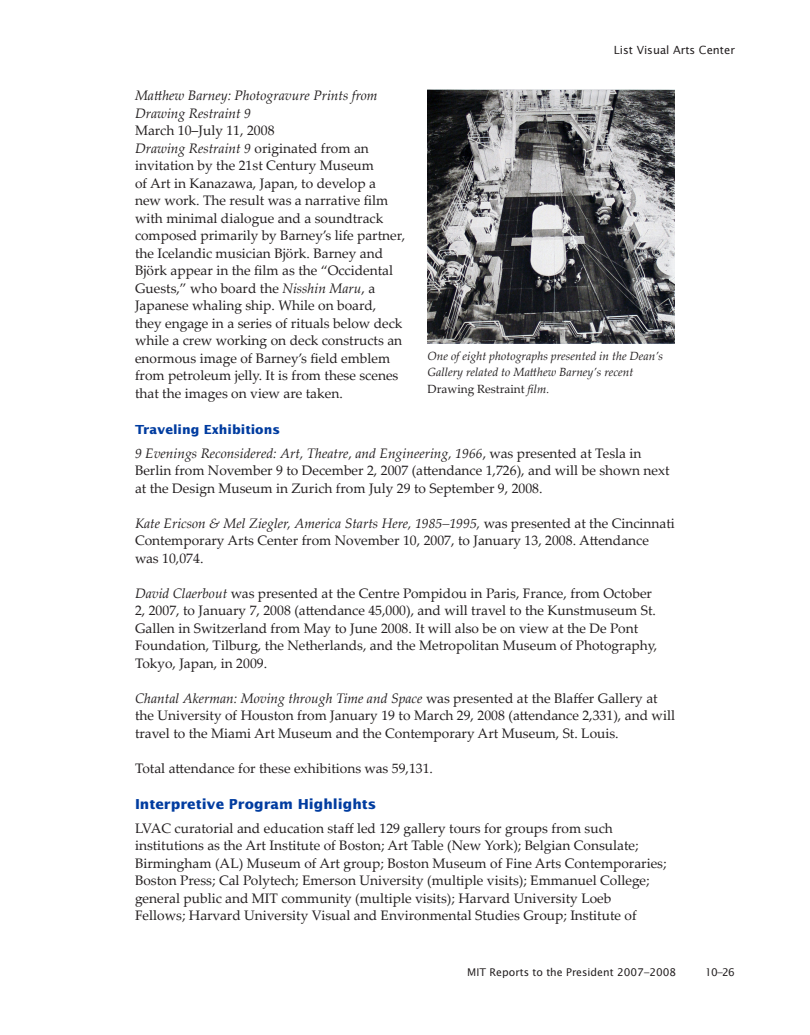
<style>
.page{position:relative;width:810px;height:1035px;background:#fff}
.page>*{position:absolute;margin:0;border:0;box-sizing:border-box;transform-origin:0 0}
.t1{font:13.75px/17.5px "Palatino Linotype";color:#231f20}
.t2{font:italic 13.75px/17.5px "Palatino Linotype";color:#231f20}
.t3{font:700 13.75px "Lucida Sans Std";color:#003ca0}
.t4{font:700 12.5px "Lucida Sans Std";color:#003ca0}
.t5{font:italic 11.88px/16.2px "Palatino Linotype";color:#231f20}
.t6{font:11.25px "Lucida Sans Std";color:#231f20}
.t7{font:10.62px "Lucida Sans Std";color:#231f20}
.s1{font-style:italic}
.s2{font-style:normal}
</style>
<div class="page">
<img style="left:428px;top:90px;width:247px;height:253px">
<p class="t6" style="left:614px;top:43px;width:123px">List Visual Arts Center</p>
<p class="t2" style="left:135px;top:86px;width:244px">Matthew Barney: Photogravure Prints from<br>Drawing Restraint 9</p>
<p class="t1" style="left:135px;top:121px;width:272px">March 10–July 11, 2008<br><span class="s1">Drawing Restraint 9</span> originated from an invitation by the 21st Century Museum<br>of Art in Kanazawa, Japan, to develop a new work. The result was a narrative film with minimal dialogue and a soundtrack composed primarily by Barney’s life partner, the Icelandic musician Björk. Barney and Björk appear in the film as the “Occidental Guests,” who board the <span class="s1">Nisshin Maru</span>, a Japanese whaling ship. While on board, they engage in a series of rituals below deck while a crew working on deck constructs an enormous image of Barney’s field emblem from petroleum jelly. It is from these scenes that the images on view are taken.</p>
<p class="t4" style="left:135px;top:422px;width:147px">Traveling Exhibitions</p>
<p class="t1" style="left:135px;top:444px;width:536px"><span class="s1">9 Evenings Reconsidered: Art, Theatre, and Engineering, 1966</span>, was presented at Tesla in<br>Berlin from November 9 to December 2, 2007 (attendance 1,726), and will be shown next at the Design Museum in Zurich from July 29 to September 9, 2008.</p>
<p class="t1" style="left:135px;top:514px;width:541px"><span class="s1">Kate Ericson &amp; Mel Ziegler, America Starts Here, 1985–1995,</span> was presented at the Cincinnati<br>Contemporary Arts Center from November 10, 2007, to January 13, 2008. Attendance was 10,074.</p>
<p class="t1" style="left:135px;top:584px;width:524px"><span class="s1">David Claerbout</span> was presented at the Centre Pompidou in Paris, France, from October 2, 2007, to January 7, 2008 (attendance 45,000), and will travel to the Kunstmuseum St.<br>Gallen in Switzerland from May to June 2008. It will also be on view at the De Pont Foundation, Tilburg, the Netherlands, and the Metropolitan Museum of Photography, Tokyo, Japan, in 2009.</p>
<p class="t1" style="left:135px;top:689px;width:542px"><span class="s1">Chantal Akerman: Moving through Time and Space</span> was presented at the Blaffer Gallery at the University of Houston from January 19 to March 29, 2008 (attendance 2,331), and will travel to the Miami Art Museum and the Contemporary Art Museum, St. Louis.</p>
<p class="t1" style="left:135px;top:759px;width:300px">Total attendance for these exhibitions was 59,131.</p>
<p class="t3" style="left:135px;top:796px;width:243px">Interpretive Program Highlights</p>
<p class="t1" style="left:135px;top:819px;width:533px">LVAC curatorial and education staff led 129 gallery tours for groups from such institutions as the Art Institute of Boston; Art Table (New York); Belgian Consulate; Birmingham (AL) Museum of Art group; Boston Museum of Fine Arts Contemporaries; Boston Press; Cal Polytech; Emerson University (multiple visits); Emmanuel College; general public and MIT community (multiple visits); Harvard University Loeb<br>Fellows; Harvard University Visual and Environmental Studies Group; Institute of</p>
<p class="t5" style="left:428px;top:347px;width:237px">One of eight photographs presented in the Dean’s<br>Gallery related to Matthew Barney’s recent<br><span class="s2">Drawing Restraint</span> film.</p>
<p class="t7" style="left:467px;top:966px;width:211px">MIT Reports to the President 2007–2008</p>
<p class="t7" style="left:705px;top:966px;width:32px">10–26</p>
</div>
